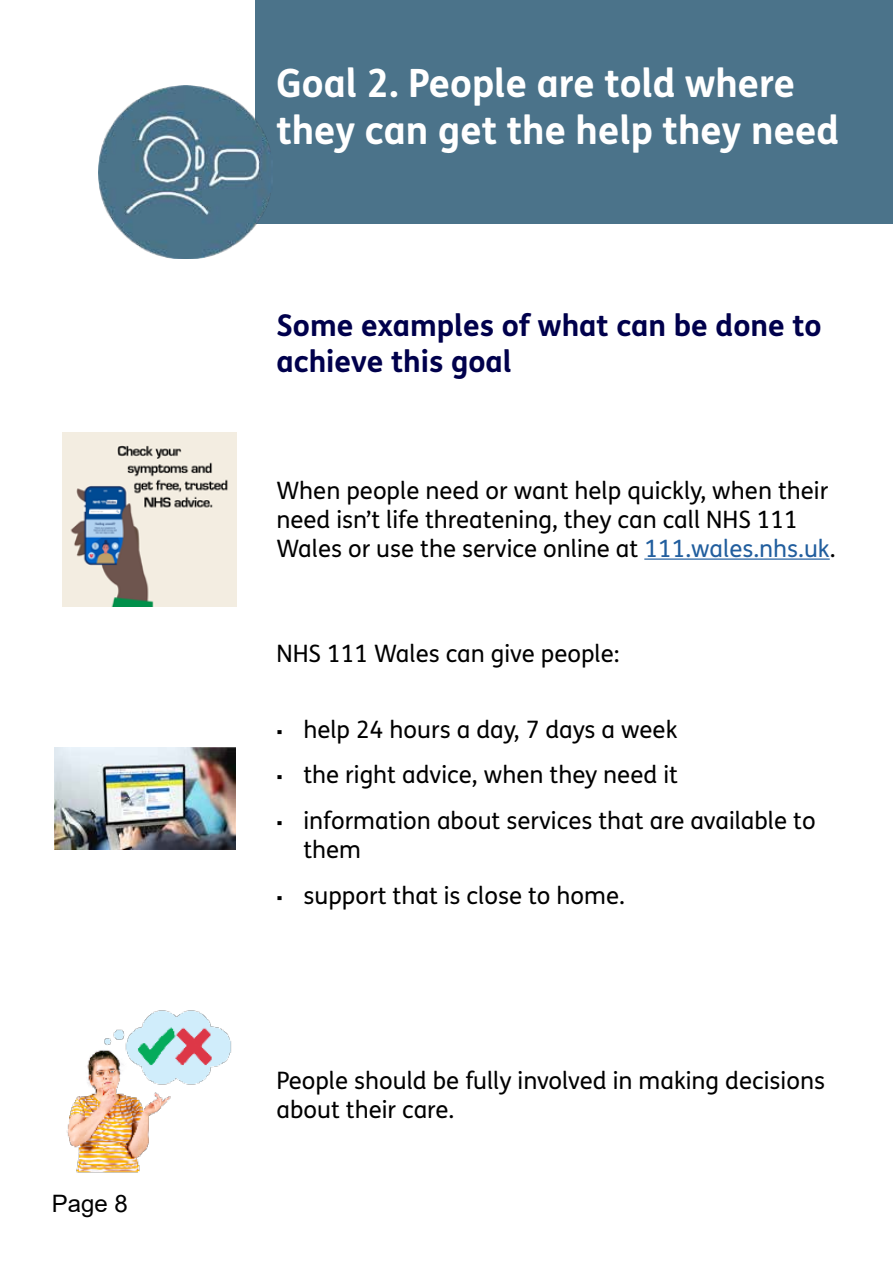
<style>
.page{position:relative;width:893px;height:1263px;background:#fff}
.page>*{position:absolute;margin:0;border:0;box-sizing:border-box;transform-origin:0 0}
.t1{font:700 39px/46.8px "FS Me Pro";color:#fff}
.t2{font:700 30px/36px "FS Me Pro";color:#00004c}
.t3{font:24px/28.8px "FS Me Pro";color:#000}
.t4{font:24px "Arial";color:#000}
.s1{color:#215e9e}
.s2{font-family:"Verdana";font-size:18px}
</style>
<div class="page">
<hr style="left:644px;top:558px;width:186px;height:2px;background:#215e9e">
<div style="left:255px;top:0;width:638px;height:223px;background:#4b738a"></div>
<img style="left:99px;top:85px;width:174px;height:174px">
<img style="left:63px;top:433px;width:174px;height:174px">
<img style="left:54px;top:747px;width:181px;height:102px">
<img style="left:66px;top:1010px;width:166px;height:163px">
<p class="t4" style="left:52px;top:1187px;width:78px">Page 8</p>
<p class="t1" style="left:276px;top:58px;width:564px">Goal 2. People are told where they can get the help they need</p>
<h2 class="t2" style="left:276px;top:306px;width:547px">Some examples of what can be done to achieve this goal</h2>
<p class="t3" style="left:276px;top:476px;width:561px">When people need or want help quickly, when their need isn’t life threatening, they can call NHS 111<br>Wales or use the service online at <span class="s1">111.wales.nhs.uk</span>.</p>
<p class="t3" style="left:276px;top:639px;width:345px">NHS 111 Wales can give people:</p>
<p class="t3" style="left:276px;top:714px;width:403px"><span class="s2">▪</span> help 24 hours a day, 7 days a week</p>
<p class="t3" style="left:276px;top:760px;width:403px"><span class="s2">▪</span> the right advice, when they need it</p>
<p class="t3" style="left:303px;top:806px;width:514px;text-indent:-27px"><span class="s2">▪</span> information about services that are available to them</p>
<p class="t3" style="left:276px;top:880px;width:350px"><span class="s2">▪</span> support that is close to home.</p>
<p class="t3" style="left:276px;top:1066px;width:550px">People should be fully involved in making decisions about their care.</p>
</div>
